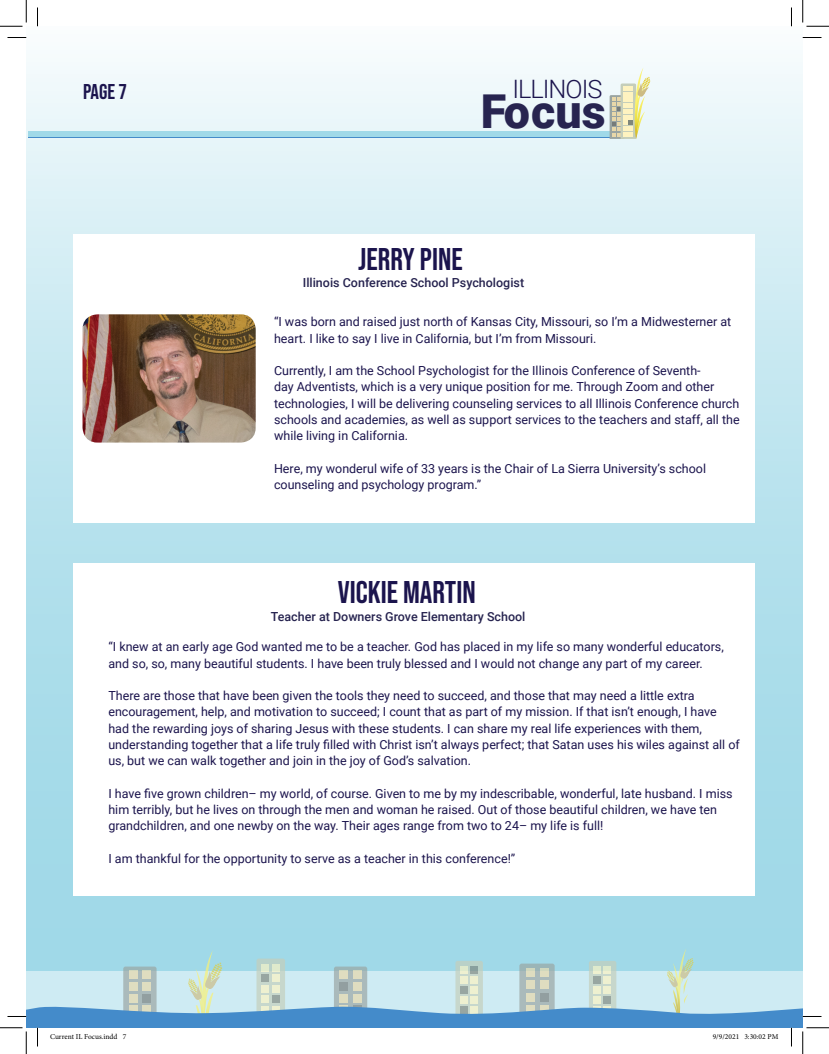
<style>
.page{position:relative;width:829px;height:1054px;background:#fff}
.page>*{position:absolute;margin:0;border:0;box-sizing:border-box;transform-origin:0 0}
.t1{font:900 46.75px "Roboto";color:#272450}
.t2{font:31.25px "Bebas Neue";color:#1b144d}
.t3{font:300 25.38px "Roboto";letter-spacing:-.04em;color:#1b144d}
.t4{font:21.25px "Bebas Neue";color:#1b144d}
.t5{font:12.5px/16.2px "Roboto";color:#1b144d}
.t6{font:500 12.5px "Roboto";color:#272450}
.t7{font:7.5px "Minion Pro";color:#000}
</style>
<div class="page">
<div style="left:26px;top:26px;width:776px;height:1002px;background:linear-gradient(to bottom,#eef8fa,#8bd0e3)"></div>
<div style="left:74px;top:234px;width:681px;height:288px;background:#fff"></div>
<div style="left:74px;top:564px;width:681px;height:332px;background:#fff"></div>
<div style="left:28px;top:133px;width:585px;height:5px;background:#a0d9e8"></div>
<div style="left:28px;top:131px;width:585px;height:5px;background:#a0d9e8"></div>
<svg style="left:609px;top:68px;width:41px;height:71px"></svg>
<img style="left:82px;top:314px;width:174px;height:128px">
<svg style="left:8px;top:37px;width:18px;height:1px"></svg>
<svg style="left:802px;top:37px;width:19px;height:1px"></svg>
<svg style="left:37px;top:8px;width:1px;height:18px"></svg>
<svg style="left:791px;top:8px;width:1px;height:18px"></svg>
<svg style="left:0;top:0;width:27px;height:27px"></svg>
<svg style="left:802px;top:0;width:27px;height:27px"></svg>
<svg style="left:0;top:948px;width:829px;height:106px"></svg>
<h3 class="t4" style="left:83px;top:79px;width:45px">PAGE 7</h3>
<h3 class="t3" style="left:512px;top:71px;width:92px">ILLINOIS</h3>
<h1 class="t1" style="left:481px;top:78px;width:126px">Focus</h1>
<h2 class="t2" style="left:358px;top:242px;width:106px">JERRY PINE</h2>
<p class="t6" style="left:303px;top:273px;width:223px">Illinois Conference School Psychologist</p>
<p class="t5" style="left:274px;top:313px;width:459px">“I was born and raised just north of Kansas City, Missouri, so I’m a Midwesterner at heart. I like to say I live in California, but I’m from Missouri.</p>
<p class="t5" style="left:274px;top:362px;width:467px">Currently, I am the School Psychologist for the Illinois Conference of Seventh-<br>day Adventists, which is a very unique position for me. Through Zoom and other technologies, I will be delivering counseling services to all Illinois Conference church schools and academies, as well as support services to the teachers and staff, all the while living in California.</p>
<p class="t5" style="left:274px;top:459px;width:433px">Here, my wonderul wife of 33 years is the Chair of La Sierra University’s school counseling and psychology program.”</p>
<h2 class="t2" style="left:338px;top:574px;width:139px">VICKIE MARTIN</h2>
<p class="t6" style="left:271px;top:608px;width:256px">Teacher at Downers Grove Elementary School</p>
<p class="t5" style="left:108px;top:638px;width:617px">“I knew at an early age God wanted me to be a teacher. God has placed in my life so many wonderful educators, and so, so, many beautiful students. I have been truly blessed and I would not change any part of my career.</p>
<p class="t5" style="left:108px;top:687px;width:633px">There are those that have been given the tools they need to succeed, and those that may need a little extra encouragement, help, and motivation to succeed; I count that as part of my mission. If that isn’t enough, I have had the rewarding joys of sharing Jesus with these students. I can share my real life experiences with them, understanding together that a life truly filled with Christ isn’t always perfect; that Satan uses his wiles against all of us, but we can walk together and join in the joy of God’s salvation.</p>
<p class="t5" style="left:108px;top:784px;width:626px">I have five grown children– my world, of course. Given to me by my indescribable, wonderful, late husband. I miss him terribly, but he lives on through the men and woman he raised. Out of those beautiful children, we have ten grandchildren, and one newby on the way. Their ages range from two to 24– my life is full!</p>
<p class="t5" style="left:108px;top:849px;width:408px">I am thankful for the opportunity to serve as a teacher in this conference!”</p>
<p class="t7" style="left:50px;top:1031px;width:78px">Current IL Focus.indd 7</p>
<p class="t7" style="left:712px;top:1031px;width:67px">9/9/2021 3:30:02 PM</p>
</div>
